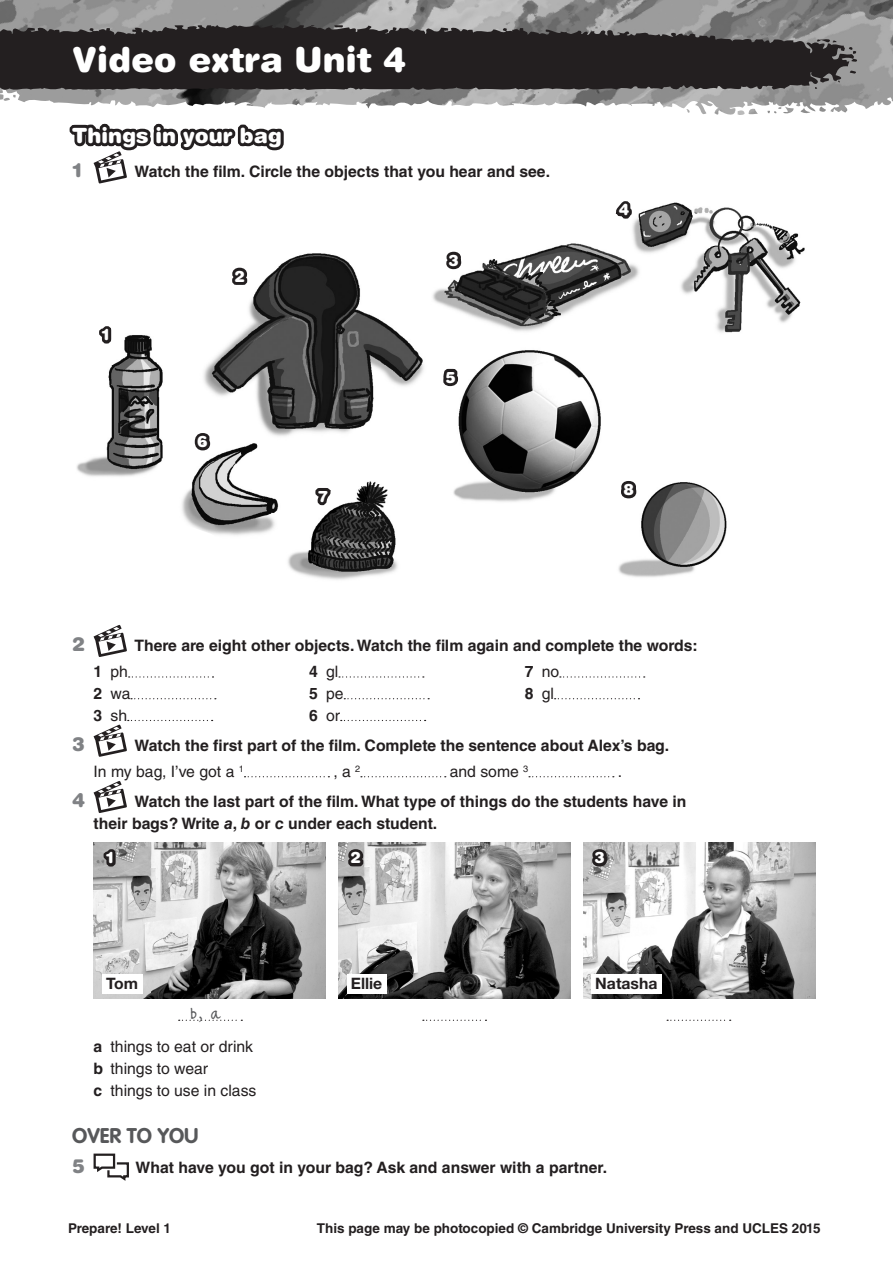
<style>
.page{position:relative;width:893px;height:1263px;background:#fff}
.page>*{position:absolute;margin:0;border:0;box-sizing:border-box;transform-origin:0 0}
.t1{font:900 34.5px "Helvetica Rounded LT Std";color:#fff}
.t2{font:900 21px "Helvetica Rounded LT Std";color:#fff}
.t3{font:700 21px "VAG Rounded Std";color:#57585a}
.t4{font:900 19.5px "Helvetica Rounded LT Std";color:#808285}
.t5{font:17.25px "Handfont PND";color:#57585a}
.t6{font:700 15.75px/26px "Helvetica LT Std";color:#231f20}
.t7{font:15.75px/21.8px "Helvetica LT Std";color:#231f20}
.t8{font:700 15.75px "Helvetica Neue LT Std";color:#231f20}
.t9{font:900 15.75px "Helvetica Rounded LT Std";color:#fff}
.t10{font:700 13.5px "Helvetica LT Std";color:#231f20}
.s1{font-weight:700}
.s2{font-weight:400}
.s3{font-style:italic}
</style>
<div class="page">
<svg style="left:683px;top:0;width:210px;height:115px;background:#a1a1a1"></svg>
<img style="left:0;top:0;width:698px;height:108px">
<svg style="left:0;top:25px;width:857px;height:67px;background:#3d3a3a"></svg>
<img style="left:76px;top:202px;width:729px;height:378px">
<img style="left:598px;top:468px;width:148px;height:148px;border-radius:74px">
<svg style="left:58px;top:0;width:362px;height:347px"></svg>
<svg style="left:443px;top:249px;width:21px;height:23px"></svg>
<svg style="left:609px;top:201px;width:26px;height:21px"></svg>
<svg style="left:192px;top:430px;width:21px;height:24px"></svg>
<svg style="left:440px;top:366px;width:21px;height:23px"></svg>
<svg style="left:312px;top:485px;width:24px;height:23px"></svg>
<svg style="left:617px;top:478px;width:23px;height:23px"></svg>
<svg style="left:94px;top:624px;width:33px;height:33px"></svg>
<svg style="left:129px;top:676px;width:85px;height:1px"></svg>
<svg style="left:131px;top:698px;width:85px;height:1px"></svg>
<svg style="left:339px;top:676px;width:85px;height:1px"></svg>
<svg style="left:344px;top:698px;width:85px;height:1px"></svg>
<svg style="left:341px;top:720px;width:85px;height:1px"></svg>
<svg style="left:560px;top:676px;width:85px;height:1px"></svg>
<svg style="left:555px;top:698px;width:84px;height:1px"></svg>
<svg style="left:94px;top:720px;width:119px;height:37px"></svg>
<svg style="left:245px;top:776px;width:84px;height:1px"></svg>
<svg style="left:361px;top:776px;width:85px;height:1px"></svg>
<svg style="left:529px;top:776px;width:85px;height:1px"></svg>
<svg style="left:94px;top:781px;width:33px;height:32px"></svg>
<img style="left:94px;top:842px;width:232px;height:156px">
<img style="left:338px;top:842px;width:233px;height:156px">
<img style="left:583px;top:842px;width:233px;height:156px">
<svg style="left:100px;top:846px;width:19px;height:23px"></svg>
<svg style="left:343px;top:846px;width:25px;height:23px"></svg>
<svg style="left:589px;top:846px;width:21px;height:23px"></svg>
<svg style="left:179px;top:1020px;width:63px;height:1px"></svg>
<svg style="left:423px;top:1020px;width:63px;height:1px"></svg>
<svg style="left:667px;top:1020px;width:64px;height:1px"></svg>
<svg style="left:93px;top:1153px;width:36px;height:28px"></svg>
<div style="left:102px;top:974px;width:40px;height:19px;background:#fff"></div>
<div style="left:347px;top:974px;width:39px;height:19px;background:#fff"></div>
<div style="left:591px;top:974px;width:71px;height:19px;background:#fff"></div>
<h1 class="t1" style="left:72px;top:38px;width:335px">Video extra Unit 4</h1>
<h2 class="t2" style="left:72px;top:122px;width:211px">Things in your bag</h2>
<p class="t4" style="left:72px;top:158px;width:12px">1</p>
<p class="t6" style="left:134px;top:159px;width:417px">Watch the film. Circle the objects that you hear and see.</p>
<p class="t9" style="left:102px;top:325px;width:10px">1</p>
<p class="t9" style="left:234px;top:266px;width:12px">2</p>
<p class="t9" style="left:197px;top:431px;width:12px">6</p>
<p class="t9" style="left:318px;top:486px;width:11px">7</p>
<p class="t9" style="left:449px;top:250px;width:12px">3</p>
<p class="t9" style="left:445px;top:367px;width:12px">5</p>
<p class="t9" style="left:619px;top:200px;width:12px">4</p>
<p class="t9" style="left:623px;top:479px;width:12px">8</p>
<p class="t4" style="left:72px;top:631px;width:15px">2</p>
<p class="t6" style="left:134px;top:632px;width:565px">There are eight other objects. Watch the film again and complete the words:</p>
<p class="t7" style="left:94px;top:661px;width:38px"><span class="s1">1</span> ph<br><span class="s1">2</span> wa<br><span class="s1">3</span> sh</p>
<p class="t7" style="left:309px;top:661px;width:36px"><span class="s1">4</span> gl<br><span class="s1">5</span> pe<br><span class="s1">6</span> or</p>
<p class="t7" style="left:525px;top:661px;width:36px"><span class="s1">7</span> no<br><span class="s1">8</span> gl</p>
<p class="t4" style="left:72px;top:731px;width:15px">3</p>
<p class="t6" style="left:94px;top:732px;width:577px;text-indent:41px">Watch the first part of the film. Complete the sentence about Alex’s bag.<br><span class="s2">In my bag, I’ve got a</span> <sup>1</sup></p>
<p class="t7" style="left:333px;top:760px;width:28px">, a <sup>2</sup></p>
<p class="t7" style="left:450px;top:760px;width:80px">and some <sup>3</sup></p>
<p class="t7" style="left:618px;top:760px;width:6px">.</p>
<p class="t4" style="left:72px;top:787px;width:15px">4</p>
<p class="t6" style="left:94px;top:790px;width:594px;line-height:21.8px;text-indent:41px">Watch the last part of the film. What type of things do the students have in their bags? Write <span class="s3">a</span>, <span class="s3">b</span> or <span class="s3">c</span> under each student.</p>
<p class="t9" style="left:106px;top:848px;width:10px">1</p>
<p class="t9" style="left:350px;top:848px;width:12px">2</p>
<p class="t9" style="left:594px;top:848px;width:12px">3</p>
<p class="t8" style="left:106px;top:974px;width:33px">Tom</p>
<p class="t8" style="left:351px;top:974px;width:33px">Ellie</p>
<p class="t8" style="left:595px;top:974px;width:64px">Natasha</p>
<p class="t5" style="left:191px;top:1003px;width:30px">b, a</p>
<p class="t7" style="left:94px;top:1036px;width:164px"><span class="s1">a</span> things to eat or drink <span class="s1">b</span> things to wear<br><span class="s1">c</span> things to use in class</p>
<h2 class="t3" style="left:72px;top:1123px;width:128px">OVER TO YOU</h2>
<p class="t4" style="left:72px;top:1154px;width:15px">5</p>
<p class="t6" style="left:136px;top:1155px;width:473px">What have you got in your bag? Ask and answer with a partner.</p>
<p class="t10" style="left:68px;top:1220px;width:105px">Prepare! Level 1</p>
<p class="t10" style="left:317px;top:1220px;width:505px">This page may be photocopied © Cambridge University Press and UCLES 2015</p>
</div>
